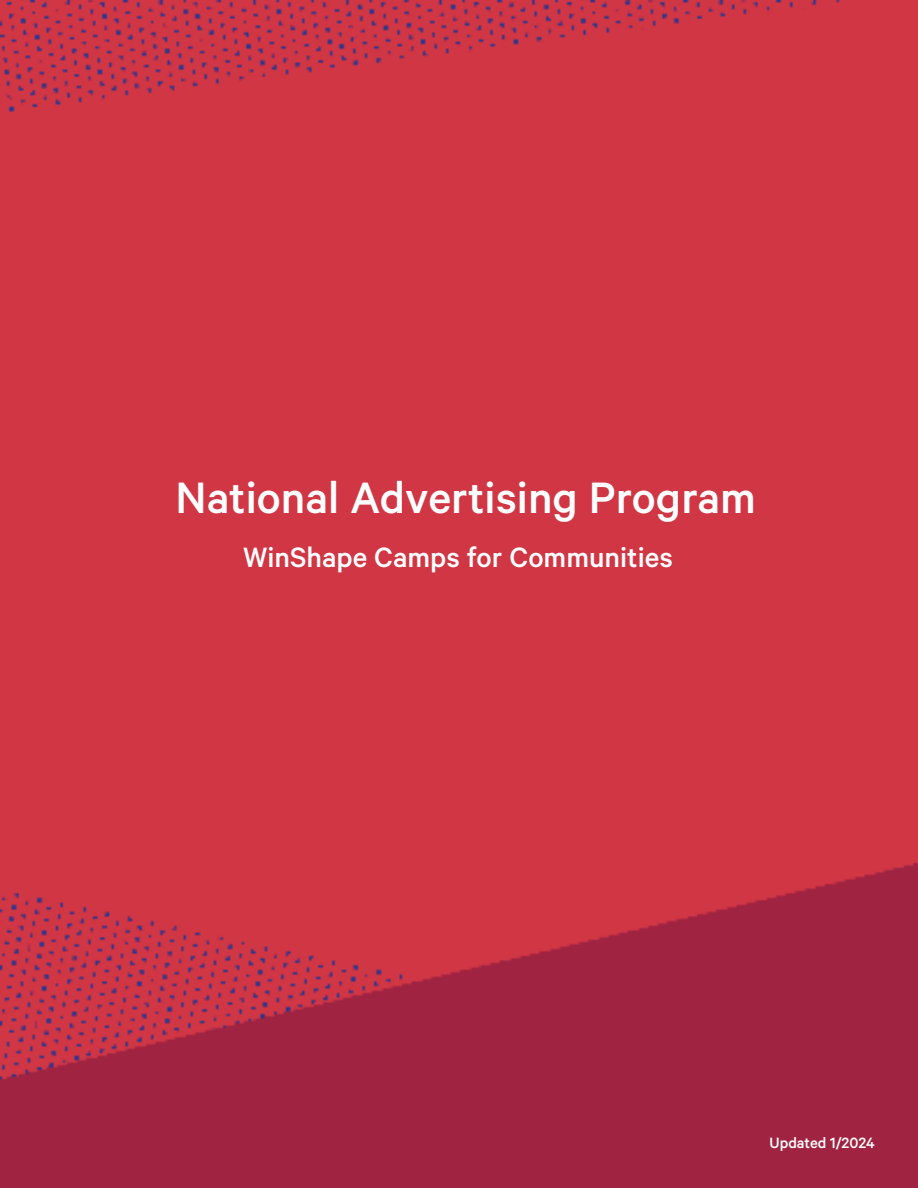
<style>
.page{position:relative;width:918px;height:1188px;background:#fff}
.page>*{position:absolute;margin:0;border:0;box-sizing:border-box;transform-origin:0 0}
.t1{font:500 49.5px "Calibre";color:#fff}
.t2{font:500 31.5px "Calibre";color:#fff}
.t3{font:500 16.8px "Calibre";color:#fff}
</style>
<div class="page">
<img style="left:0;top:0;width:918px;height:1188px">
<h1 class="t1" style="left:176px;top:469px;width:582px">National Advertising Program</h1>
<p class="t2" style="left:243px;top:539px;width:431px">WinShape Camps for Communities</p>
<p class="t3" style="left:770px;top:1132px;width:107px">Updated 1/2024</p>
</div>
